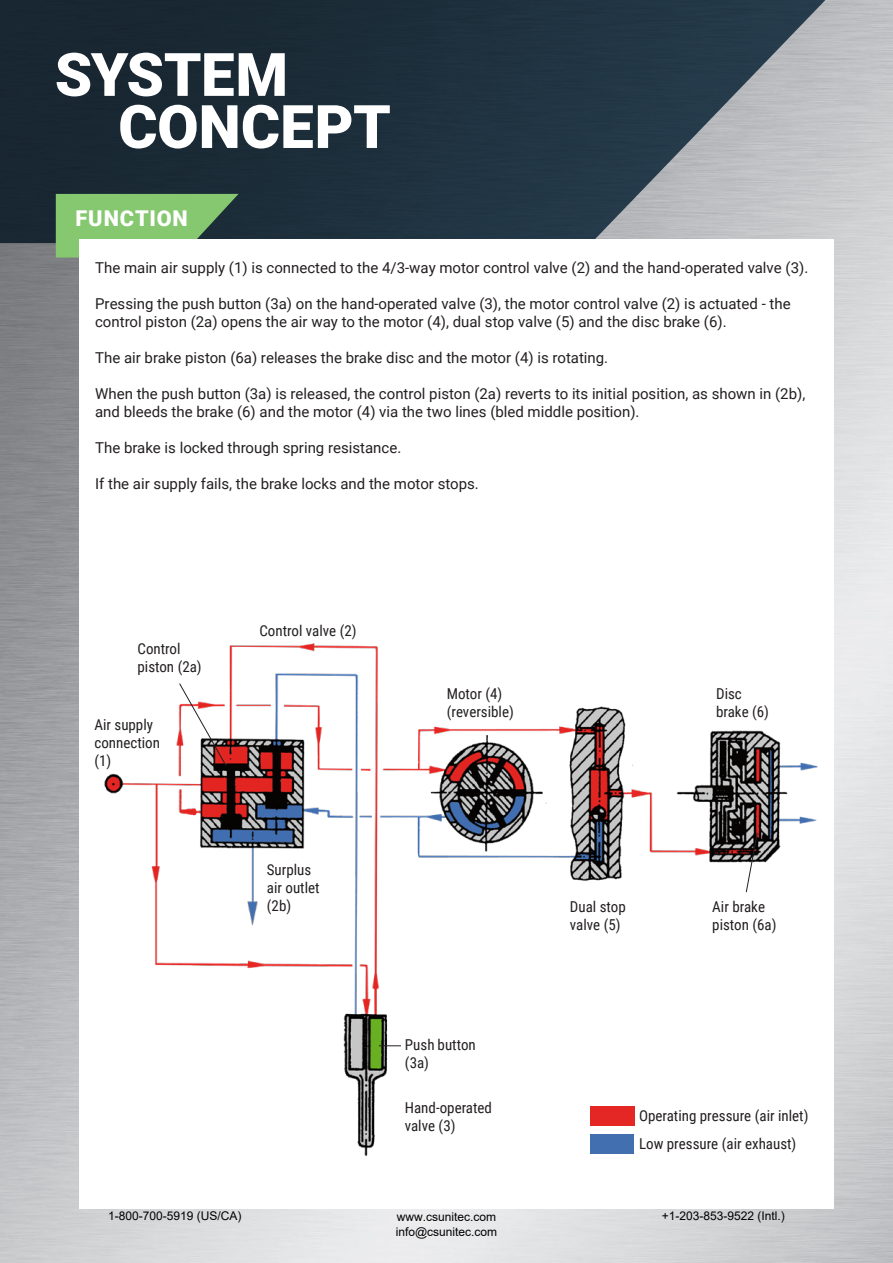
<style>
.page{position:relative;width:893px;height:1263px;background:#fff}
.page>*{position:absolute;margin:0;border:0;box-sizing:border-box;transform-origin:0 0}
.t1{font:900 60px "Roboto";letter-spacing:-.005em;color:#fff}
.t2{font:900 21.75px "Roboto";letter-spacing:.035em;color:#fff}
.t3{font:15px/18px "Roboto";color:#231f20}
.t4{font:15px/18px "Roboto Condensed";color:#231f20}
.t5{font:12px/14.4px "Arial";color:#000}
</style>
<div class="page">
<img style="left:0;top:0;width:893px;height:1263px">
<svg style="left:0;top:0;width:838px;height:243px;background:#364651"></svg>
<svg style="left:56px;top:194px;width:183px;height:64px;background:#79b668"></svg>
<div style="left:79px;top:239px;width:755px;height:970px;background:#fff"></div>
<img style="left:104px;top:643px;width:714px;height:513px">
<svg style="left:745px;top:832px;width:13px;height:61px"></svg>
<svg style="left:379px;top:1045px;width:22px;height:1px"></svg>
<svg style="left:179px;top:682px;width:48px;height:84px"></svg>
<img style="left:591px;top:1107px;width:43px;height:18px">
<img style="left:591px;top:1135px;width:42px;height:18px">
<p class="t1" style="left:55px;top:32px;width:235px">SYSTEM</p>
<p class="t1" style="left:118px;top:85px;width:274px">CONCEPT</p>
<p class="t2" style="left:76px;top:203px;width:114px">FUNCTION</p>
<p class="t3" style="left:95px;top:258px;width:715px">The main air supply (1) is connected to the 4/3-way motor control valve (2) and the hand-operated valve (3).</p>
<p class="t3" style="left:95px;top:294px;width:697px">Pressing the push button (3a) on the hand-operated valve (3), the motor control valve (2) is actuated - the control piston (2a) opens the air way to the motor (4), dual stop valve (5) and the disc brake (6).</p>
<p class="t3" style="left:95px;top:348px;width:515px">The air brake piston (6a) releases the brake disc and the motor (4) is rotating.</p>
<p class="t3" style="left:95px;top:384px;width:712px">When the push button (3a) is released, the control piston (2a) reverts to its initial position, as shown in (2b), and bleeds the brake (6) and the motor (4) via the two lines (bled middle position).</p>
<p class="t3" style="left:95px;top:438px;width:308px">The brake is locked through spring resistance.</p>
<p class="t3" style="left:95px;top:474px;width:385px">If the air supply fails, the brake locks and the motor stops.</p>
<p class="t4" style="left:137px;top:639px;width:45px">Control</p>
<p class="t4" style="left:137px;top:657px;width:66px">piston (2a)</p>
<p class="t4" style="left:94px;top:715px;width:60px">Air supply</p>
<p class="t4" style="left:94px;top:733px;width:67px">connection</p>
<p class="t4" style="left:94px;top:751px;width:18px">(1)</p>
<p class="t4" style="left:259px;top:621px;width:99px">Control valve (2)</p>
<p class="t4" style="left:447px;top:684px;width:57px">Motor (4)</p>
<p class="t4" style="left:447px;top:702px;width:69px">(reversible)</p>
<p class="t4" style="left:267px;top:860px;width:46px">Surplus</p>
<p class="t4" style="left:267px;top:878px;width:54px">air outlet</p>
<p class="t4" style="left:267px;top:896px;width:26px">(2b)</p>
<p class="t4" style="left:405px;top:1035px;width:72px">Push button</p>
<p class="t4" style="left:405px;top:1053px;width:26px">(3a)</p>
<p class="t4" style="left:405px;top:1098px;width:89px">Hand-operated valve (3)</p>
<p class="t4" style="left:716px;top:684px;width:27px">Disc</p>
<p class="t4" style="left:716px;top:702px;width:54px">brake (6)</p>
<p class="t4" style="left:570px;top:897px;width:57px">Dual stop</p>
<p class="t4" style="left:570px;top:915px;width:52px">valve (5)</p>
<p class="t4" style="left:712px;top:897px;width:54px">Air brake</p>
<p class="t4" style="left:712px;top:915px;width:66px">piston (6a)</p>
<p class="t4" style="left:639px;top:1106px;width:171px">Operating pressure (air inlet)</p>
<p class="t4" style="left:639px;top:1134px;width:159px">Low pressure (air exhaust)</p>
<p class="t5" style="left:108px;top:1208px;width:135px">1-800-700-5919 (US/CA)</p>
<p class="t5" style="left:396px;top:1209px;width:103px">www.csunitec.com info@csunitec.com</p>
<p class="t5" style="left:662px;top:1208px;width:125px">+1-203-853-9522 (Intl.)</p>
</div>
